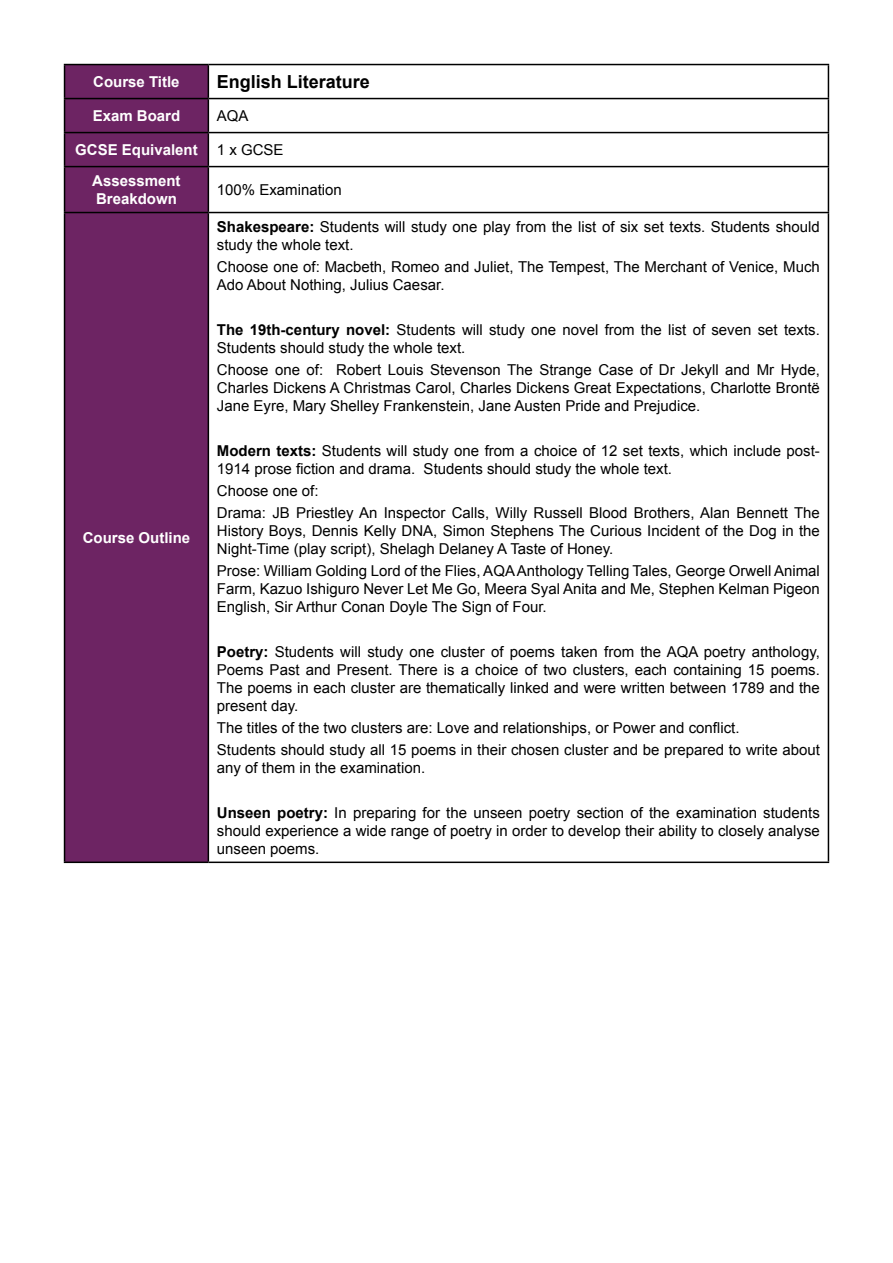
<style>
.page{position:relative;width:893px;height:1263px;background:#fff}
.page>*{position:absolute;margin:0;border:0;box-sizing:border-box;transform-origin:0 0}
.t1{font:700 18px "Arial";color:#000}
.t2{font:15px/18px "Arial";color:#000}
.t3{font:700 15px/18px "Arial";color:#fff}
.s1{font-weight:700}
</style>
<div class="page">
<div style="left:65px;top:65px;width:143px;height:796px;background:#6d2463"></div>
<hr style="left:64px;top:64px;width:144px;height:1px;background:#000">
<hr style="left:64px;top:65px;width:1px;height:33px;background:#000">
<hr style="left:208px;top:64px;width:621px;height:1px;background:#000">
<hr style="left:208px;top:65px;width:1px;height:33px;background:#000">
<hr style="left:828px;top:65px;width:1px;height:33px;background:#000">
<hr style="left:64px;top:98px;width:144px;height:1px;background:#000">
<hr style="left:64px;top:99px;width:1px;height:33px;background:#000">
<hr style="left:208px;top:98px;width:621px;height:1px;background:#000">
<hr style="left:208px;top:99px;width:1px;height:33px;background:#000">
<hr style="left:828px;top:99px;width:1px;height:33px;background:#000">
<hr style="left:64px;top:132px;width:144px;height:1px;background:#000">
<hr style="left:64px;top:133px;width:1px;height:33px;background:#000">
<hr style="left:208px;top:132px;width:621px;height:1px;background:#000">
<hr style="left:208px;top:133px;width:1px;height:33px;background:#000">
<hr style="left:828px;top:133px;width:1px;height:33px;background:#000">
<hr style="left:64px;top:166px;width:144px;height:1px;background:#000">
<hr style="left:64px;top:167px;width:1px;height:45px;background:#000">
<hr style="left:208px;top:166px;width:621px;height:1px;background:#000">
<hr style="left:208px;top:167px;width:1px;height:45px;background:#000">
<hr style="left:828px;top:167px;width:1px;height:45px;background:#000">
<hr style="left:64px;top:212px;width:144px;height:1px;background:#000">
<hr style="left:64px;top:213px;width:1px;height:648px;background:#000">
<hr style="left:208px;top:212px;width:621px;height:1px;background:#000">
<hr style="left:208px;top:213px;width:1px;height:648px;background:#000">
<hr style="left:828px;top:213px;width:1px;height:648px;background:#000">
<hr style="left:64px;top:861px;width:144px;height:2px;background:#000">
<hr style="left:208px;top:861px;width:621px;height:2px;background:#000">
<p class="t3" style="left:93px;top:73px;width:88px">Course Title</p>
<p class="t1" style="left:217px;top:70px;width:155px">English Literature</p>
<p class="t3" style="left:93px;top:107px;width:89px">Exam Board</p>
<p class="t2" style="left:217px;top:107px;width:33px">AQA</p>
<p class="t3" style="left:75px;top:141px;width:124px">GCSE Equivalent</p>
<p class="t2" style="left:217px;top:141px;width:68px">1 x GCSE</p>
<p class="t3" style="left:92px;top:172px;width:90px">Assessment<br>Breakdown</p>
<p class="t2" style="left:217px;top:181px;width:127px">100% Examination</p>
<p class="t3" style="left:83px;top:529px;width:109px">Course Outline</p>
<p class="t2" style="left:217px;top:218px;width:604px"><span class="s1">Shakespeare:</span> Students will study one play from the list of six set texts. Students should study the whole text.</p>
<p class="t2" style="left:217px;top:258px;width:605px">Choose one of: Macbeth, Romeo and Juliet, The Tempest, The Merchant of Venice, Much<br>Ado About Nothing, Julius Caesar.</p>
<p class="t2" style="left:217px;top:321px;width:604px"><span class="s1">The 19th-century novel:</span> Students will study one novel from the list of seven set texts.<br>Students should study the whole text.</p>
<p class="t2" style="left:217px;top:361px;width:605px;text-align:justify">Choose one of: Robert Louis Stevenson The Strange Case of Dr Jekyll and Mr Hyde, Charles Dickens A Christmas Carol, Charles Dickens Great Expectations, Charlotte Brontë Jane Eyre, Mary Shelley Frankenstein, Jane Austen Pride and Prejudice.</p>
<p class="t2" style="left:217px;top:441px;width:605px"><span class="s1">Modern texts:</span> Students will study one from a choice of 12 set texts, which include post-<br>1914 prose fiction and drama. Students should study the whole text.</p>
<p class="t2" style="left:217px;top:482px;width:103px">Choose one of:</p>
<p class="t2" style="left:217px;top:504px;width:605px;text-align:justify">Drama: JB Priestley An Inspector Calls, Willy Russell Blood Brothers, Alan Bennett The History Boys, Dennis Kelly DNA, Simon Stephens The Curious Incident of the Dog in the Night-Time (play script), Shelagh Delaney A Taste of Honey.</p>
<p class="t2" style="left:217px;top:562px;width:605px;text-align:justify">Prose: William Golding Lord of the Flies, AQA Anthology Telling Tales, George Orwell Animal Farm, Kazuo Ishiguro Never Let Me Go, Meera Syal Anita and Me, Stephen Kelman Pigeon English, Sir Arthur Conan Doyle The Sign of Four.</p>
<p class="t2" style="left:217px;top:643px;width:605px;text-align:justify"><span class="s1">Poetry:</span> Students will study one cluster of poems taken from the AQA poetry anthology, Poems Past and Present. There is a choice of two clusters, each containing 15 poems.<br>The poems in each cluster are thematically linked and were written between 1789 and the present day.</p>
<p class="t2" style="left:217px;top:719px;width:524px">The titles of the two clusters are: Love and relationships, or Power and conflict.</p>
<p class="t2" style="left:217px;top:741px;width:604px">Students should study all 15 poems in their chosen cluster and be prepared to write about any of them in the examination.</p>
<p class="t2" style="left:217px;top:804px;width:605px;text-align:justify"><span class="s1">Unseen poetry:</span> In preparing for the unseen poetry section of the examination students should experience a wide range of poetry in order to develop their ability to closely analyse unseen poems.</p>
</div>
